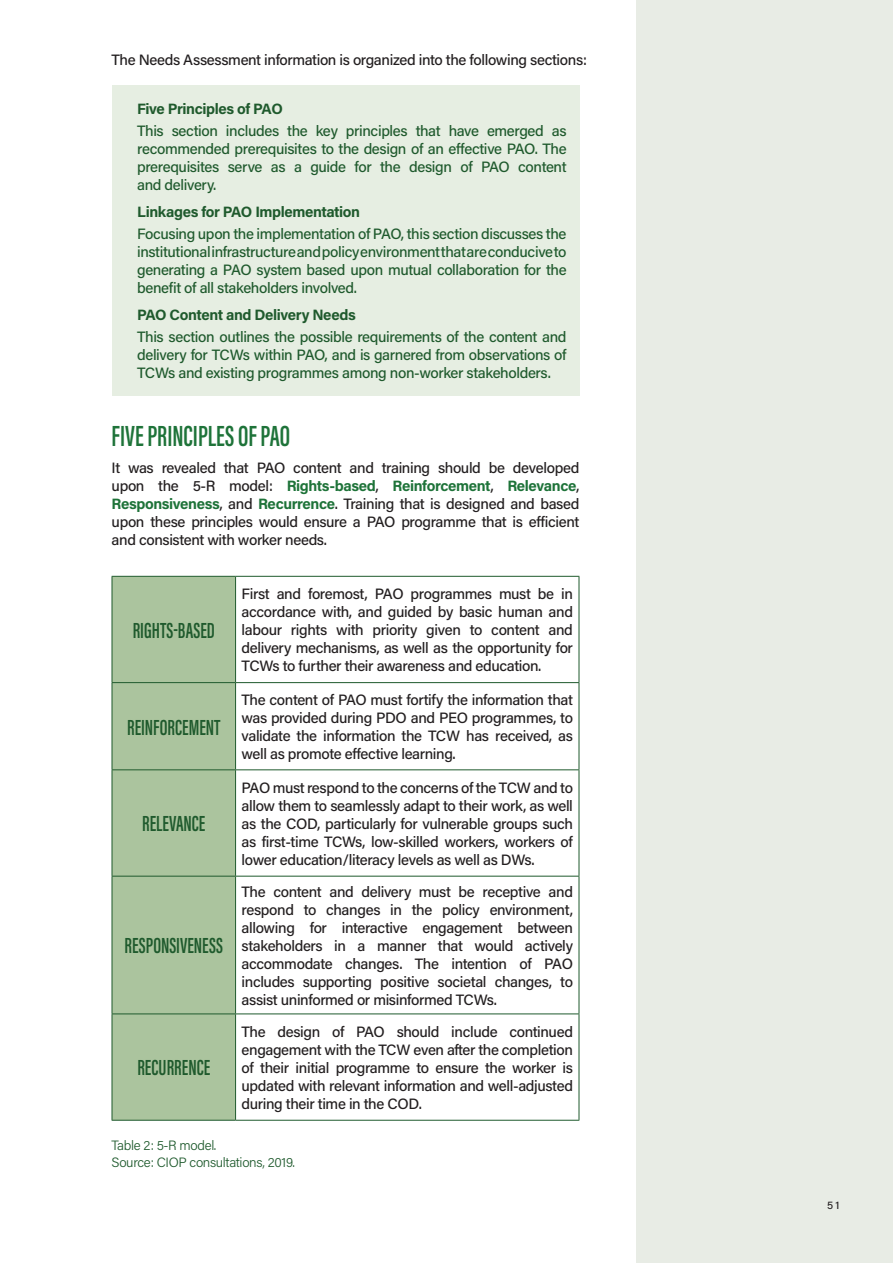
<style>
.page{position:relative;width:893px;height:1263px;background:#fff}
.page>*{position:absolute;margin:0;border:0;box-sizing:border-box;transform-origin:0 0}
.Body_Text{font:600 30px "Acumin Pro Extra Cond";color:#1e7339;scale:.92 1}
.Body_Text-2{font:600 22.5px "Acumin Pro Extra Cond";color:#1f5a2d;scale:.92 1}
.Body_Text-3{font:500 15px/18px "Acumin Pro";letter-spacing:-.025em;color:#231f20;text-align:justify}
.Body_Text-4{font:500 15px/18px "Acumin Pro";letter-spacing:-.025em;color:#1f5a2d;text-align:justify}
.Body_Text-5{font:700 15px "Acumin Pro";letter-spacing:-.025em;color:#1f5a2d}
.Footer_Page_Numbers{font:300 13.5px "Acumin Pro";letter-spacing:-.025em;color:#1f5a2d}
.t1{font:500 10.5px "Acumin Pro";color:#231f20}
.s1{font-weight:700;color:#1e7339}
</style>
<div class="page">
<div style="left:636px;top:0;width:257px;height:1263px;background:#e8ece5"></div>
<div style="left:113px;top:577px;width:122px;height:543px;background:#abc49e"></div>
<hr style="left:112px;top:576px;width:124px;height:1px;background:#1f5a2d">
<hr style="left:112px;top:577px;width:1px;height:105px;background:#1f5a2d">
<hr style="left:236px;top:576px;width:343px;height:1px;background:#1f5a2d">
<hr style="left:235px;top:577px;width:1px;height:105px;background:#1f5a2d">
<hr style="left:579px;top:577px;width:1px;height:105px;background:#1f5a2d">
<hr style="left:112px;top:682px;width:124px;height:1px;background:#1f5a2d">
<hr style="left:112px;top:683px;width:1px;height:86px;background:#1f5a2d">
<hr style="left:236px;top:682px;width:343px;height:1px;background:#1f5a2d">
<hr style="left:235px;top:683px;width:1px;height:86px;background:#1f5a2d">
<hr style="left:579px;top:683px;width:1px;height:86px;background:#1f5a2d">
<hr style="left:112px;top:769px;width:124px;height:1px;background:#1f5a2d">
<hr style="left:112px;top:770px;width:1px;height:106px;background:#1f5a2d">
<hr style="left:236px;top:769px;width:343px;height:1px;background:#1f5a2d">
<hr style="left:235px;top:770px;width:1px;height:106px;background:#1f5a2d">
<hr style="left:579px;top:770px;width:1px;height:106px;background:#1f5a2d">
<hr style="left:112px;top:876px;width:124px;height:1px;background:#1f5a2d">
<hr style="left:112px;top:876px;width:1px;height:137px;background:#1f5a2d">
<hr style="left:236px;top:876px;width:343px;height:1px;background:#1f5a2d">
<hr style="left:235px;top:876px;width:1px;height:137px;background:#1f5a2d">
<hr style="left:579px;top:876px;width:1px;height:137px;background:#1f5a2d">
<hr style="left:112px;top:1013px;width:124px;height:1px;background:#1f5a2d">
<hr style="left:112px;top:1014px;width:1px;height:106px;background:#1f5a2d">
<hr style="left:236px;top:1013px;width:343px;height:1px;background:#1f5a2d">
<hr style="left:235px;top:1014px;width:1px;height:106px;background:#1f5a2d">
<hr style="left:579px;top:1014px;width:1px;height:106px;background:#1f5a2d">
<hr style="left:112px;top:1120px;width:124px;height:1px;background:#1f5a2d">
<hr style="left:236px;top:1120px;width:343px;height:1px;background:#1f5a2d">
<div style="left:112px;top:85px;width:467px;height:310px;background:#e6eee2"></div>
<p class="Body_Text-3" style="left:112px;top:50px;width:477px">The Needs Assessment information is organized into the following sections:</p>
<p class="Body_Text-5" style="left:137px;top:98px;width:147px">Five Principles of PAO</p>
<p class="Body_Text-4" style="left:137px;top:121px;width:431px">This section includes the key principles that have emerged as recommended prerequisites to the design of an effective PAO. The prerequisites serve as a guide for the design of PAO content and delivery.</p>
<p class="Body_Text-5" style="left:137px;top:201px;width:225px">Linkages for PAO Implementation</p>
<p class="Body_Text-4" style="left:137px;top:224px;width:431px">Focusing upon the implementation of PAO, this section discusses the institutional infrastructure and policy environment that are conducive to generating a PAO system based upon mutual collaboration for the benefit of all stakeholders involved.</p>
<p class="Body_Text-5" style="left:137px;top:304px;width:220px">PAO Content and Delivery Needs</p>
<p class="Body_Text-4" style="left:137px;top:327px;width:431px">This section outlines the possible requirements of the content and delivery for TCWs within PAO, and is garnered from observations of TCWs and existing programmes among non-worker stakeholders.</p>
<p class="Body_Text" style="left:112px;top:418px;width:196px">FIVE PRINCIPLES OF PAO</p>
<p class="Body_Text-3" style="left:112px;top:458px;width:469px">It was revealed that PAO content and training should be developed upon the 5-R model: <span class="s1">Rights-based</span>, <span class="s1">Reinforcement</span>, <span class="s1">Relevance</span>, <span class="s1">Responsiveness</span>, and <span class="s1">Recurrence</span>. Training that is designed and based upon these principles would ensure a PAO programme that is efficient and consistent with worker needs.</p>
<p class="Body_Text-2" style="left:133px;top:616px;width:91px">RIGHTS-BASED</p>
<p class="Body_Text-2" style="left:127px;top:713px;width:103px">REINFORCEMENT</p>
<p class="Body_Text-2" style="left:142px;top:810px;width:70px">RELEVANCE</p>
<p class="Body_Text-2" style="left:124px;top:932px;width:109px">RESPONSIVENESS</p>
<p class="Body_Text-2" style="left:137px;top:1054px;width:81px">RECURRENCE</p>
<p class="Body_Text-3" style="left:242px;top:584px;width:333px">First and foremost, PAO programmes must be in accordance with, and guided by basic human and labour rights with priority given to content and delivery mechanisms, as well as the opportunity for TCWs to further their awareness and education.</p>
<p class="Body_Text-3" style="left:242px;top:690px;width:333px">The content of PAO must fortify the information that was provided during PDO and PEO programmes, to validate the information the TCW has received, as well as promote effective learning.</p>
<p class="Body_Text-3" style="left:242px;top:778px;width:333px">PAO must respond to the concerns of the TCW and to allow them to seamlessly adapt to their work, as well as the COD, particularly for vulnerable groups such as first-time TCWs, low-skilled workers, workers of lower education/literacy levels as well as DWs.</p>
<p class="Body_Text-3" style="left:242px;top:882px;width:333px">The content and delivery must be receptive and respond to changes in the policy environment, allowing for interactive engagement between stakeholders in a manner that would actively accommodate changes. The intention of PAO includes supporting positive societal changes, to assist uninformed or misinformed TCWs.</p>
<p class="Body_Text-3" style="left:242px;top:1022px;width:333px">The design of PAO should include continued engagement with the TCW even after the completion of their initial programme to ensure the worker is updated with relevant information and well-adjusted during their time in the COD.</p>
<p class="Footer_Page_Numbers" style="left:112px;top:1136px;width:106px">Table 2: 5-R model.</p>
<p class="Footer_Page_Numbers" style="left:112px;top:1152px;width:185px">Source: CIOP consultations, 2019.</p>
<p class="t1" style="left:827px;top:1198px;width:14px">51</p>
</div>
